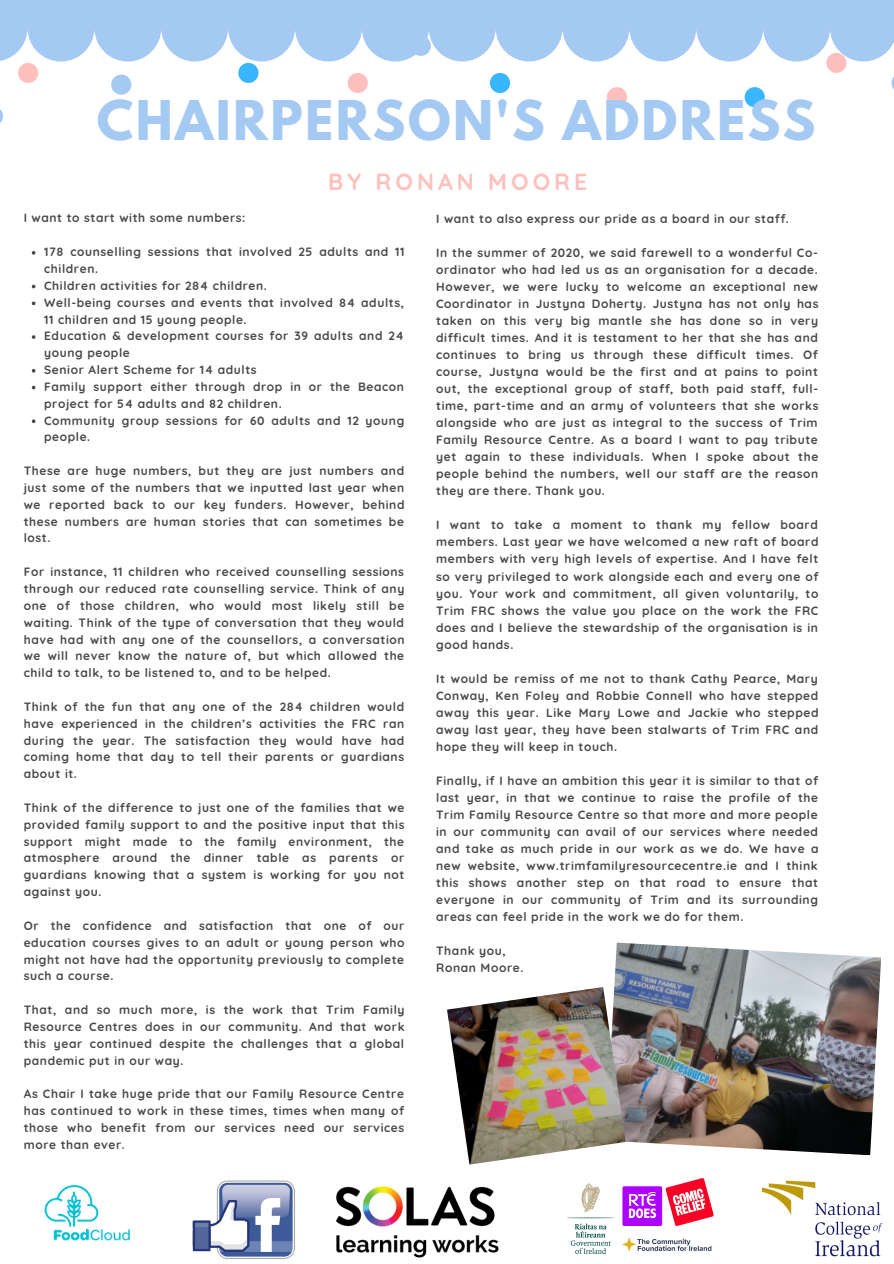
<style>
.page{position:relative;width:894px;height:1264px;background:#fff}
.page>*{position:absolute;margin:0;border:0;box-sizing:border-box;transform-origin:0 0}
.t1{font:700 48.6px "League Spartan";letter-spacing:.05em;color:#a4c9f2}
.t2{font:700 23.25px "Quicksand";letter-spacing:.17em;color:#ffc0bd}
.t3{font:700 12px/16.8px "Quicksand";letter-spacing:.05em;color:#494949;text-align:justify}
</style>
<div class="page">
<svg style="left:490px;top:73px;width:20px;height:20px"></svg>
<svg style="left:744px;top:87px;width:20px;height:20px"></svg>
<svg style="left:238px;top:63px;width:20px;height:20px"></svg>
<svg style="left:111px;top:75px;width:20px;height:20px"></svg>
<svg style="left:0;top:109px;width:3px;height:14px"></svg>
<svg style="left:891px;top:78px;width:2px;height:10px"></svg>
<svg style="left:347px;top:73px;width:21px;height:20px"></svg>
<svg style="left:18px;top:63px;width:20px;height:20px"></svg>
<svg style="left:607px;top:87px;width:20px;height:20px"></svg>
<svg style="left:826px;top:61px;width:20px;height:12px"></svg>
<svg style="left:0;top:0;width:893px;height:61px;background:#adcef3"></svg>
<img style="left:567px;top:1178px;width:146px;height:76px">
<img style="left:192px;top:1180px;width:104px;height:79px">
<img style="left:336px;top:1186px;width:162px;height:71px">
<img style="left:614px;top:942px;width:266px;height:213px">
<img style="left:447px;top:987px;width:178px;height:177px">
<svg style="left:32px;top:251px;width:3px;height:4px"></svg>
<svg style="left:32px;top:301px;width:3px;height:4px"></svg>
<svg style="left:32px;top:335px;width:3px;height:4px"></svg>
<svg style="left:32px;top:419px;width:3px;height:4px"></svg>
<img style="left:44px;top:1184px;width:86px;height:57px">
<img style="left:762px;top:1180px;width:121px;height:77px">
<p class="t1" style="left:97px;top:96px;width:719px">CHAIRPERSON'S ADDRESS</p>
<p class="t2" style="left:328px;top:167px;width:260px">BY RONAN MOORE</p>
<p class="t3" style="left:24px;top:209px;width:223px">I want to start with some numbers:</p>
<p class="t3" style="left:44px;top:243px;width:362px">178 counselling sessions that involved 25 adults and 11 children.</p>
<p class="t3" style="left:44px;top:277px;width:224px">Children activities for 284 children.</p>
<p class="t3" style="left:44px;top:294px;width:361px">Well-being courses and events that involved 84 adults,<br>11 children and 15 young people.</p>
<p class="t3" style="left:44px;top:327px;width:361px">Education &amp; development courses for 39 adults and 24 young people</p>
<p class="t3" style="left:44px;top:361px;width:214px">Senior Alert Scheme for 14 adults</p>
<p class="t3" style="left:44px;top:378px;width:361px">Family support either through drop in or the Beacon project for 54 adults and 82 children.</p>
<p class="t3" style="left:44px;top:411px;width:361px">Community group sessions for 60 adults and 12 young people.</p>
<p class="t3" style="left:24px;top:462px;width:382px">These are huge numbers, but they are just numbers and just some of the numbers that we inputted last year when we reported back to our key funders. However, behind these numbers are human stories that can sometimes be lost.</p>
<p class="t3" style="left:24px;top:563px;width:382px">For instance, 11 children who received counselling sessions through our reduced rate counselling service. Think of any one of those children, who would most likely still be waiting. Think of the type of conversation that they would have had with any one of the counsellors, a conversation we will never know the nature of, but which allowed the child to talk, to be listened to, and to be helped.</p>
<p class="t3" style="left:24px;top:698px;width:382px">Think of the fun that any one of the 284 children would have experienced in the children’s activities the FRC ran during the year. The satisfaction they would have had coming home that day to tell their parents or guardians about it.</p>
<p class="t3" style="left:24px;top:799px;width:382px">Think of the difference to just one of the families that we provided family support to and the positive input that this support might made to the family environment, the atmosphere around the dinner table as parents or guardians knowing that a system is working for you not against you.</p>
<p class="t3" style="left:24px;top:916px;width:382px">Or the confidence and satisfaction that one of our education courses gives to an adult or young person who might not have had the opportunity previously to complete such a course.</p>
<p class="t3" style="left:24px;top:1001px;width:382px">That, and so much more, is the work that Trim Family Resource Centres does in our community. And that work this year continued despite the challenges that a global pandemic put in our way.</p>
<p class="t3" style="left:24px;top:1085px;width:382px">As Chair I take huge pride that our Family Resource Centre has continued to work in these times, times when many of those who benefit from our services need our services more than ever.</p>
<p class="t3" style="left:436px;top:210px;width:354px">I want to also express our pride as a board in our staff.</p>
<p class="t3" style="left:436px;top:244px;width:384px">In the summer of 2020, we said farewell to a wonderful Co&shy;ordinator who had led us as an organisation for a decade.<br>However, we were lucky to welcome an exceptional new Coordinator in Justyna Doherty. Justyna has not only has taken on this very big mantle she has done so in very difficult times. And it is testament to her that she has and continues to bring us through these difficult times. Of course, Justyna would be the first and at pains to point out, the exceptional group of staff, both paid staff, full&shy;time, part-time and an army of volunteers that she works alongside who are just as integral to the success of Trim Family Resource Centre. As a board I want to pay tribute yet again to these individuals. When I spoke about the people behind the numbers, well our staff are the reason they are there. Thank you.</p>
<p class="t3" style="left:436px;top:516px;width:384px">I want to take a moment to thank my fellow board members. Last year we have welcomed a new raft of board members with very high levels of expertise. And I have felt so very privileged to work alongside each and every one of you. Your work and commitment, all given voluntarily, to Trim FRC shows the value you place on the work the FRC does and I believe the stewardship of the organisation is in good hands.</p>
<p class="t3" style="left:436px;top:669px;width:384px">It would be remiss of me not to thank Cathy Pearce, Mary Conway, Ken Foley and Robbie Connell who have stepped away this year. Like Mary Lowe and Jackie who stepped away last year, they have been stalwarts of Trim FRC and hope they will keep in touch.</p>
<p class="t3" style="left:436px;top:771px;width:384px">Finally, if I have an ambition this year it is similar to that of last year, in that we continue to raise the profile of the Trim Family Resource Centre so that more and more people in our community can avail of our services where needed and take as much pride in our work as we do. We have a new website, www.trimfamilyresourcecentre.ie and I think this shows another step on that road to ensure that everyone in our community of Trim and its surrounding areas can feel pride in the work we do for them.</p>
<p class="t3" style="left:436px;top:942px;width:71px">Thank you,</p>
<p class="t3" style="left:436px;top:959px;width:89px">Ronan Moore.</p>
</div>
